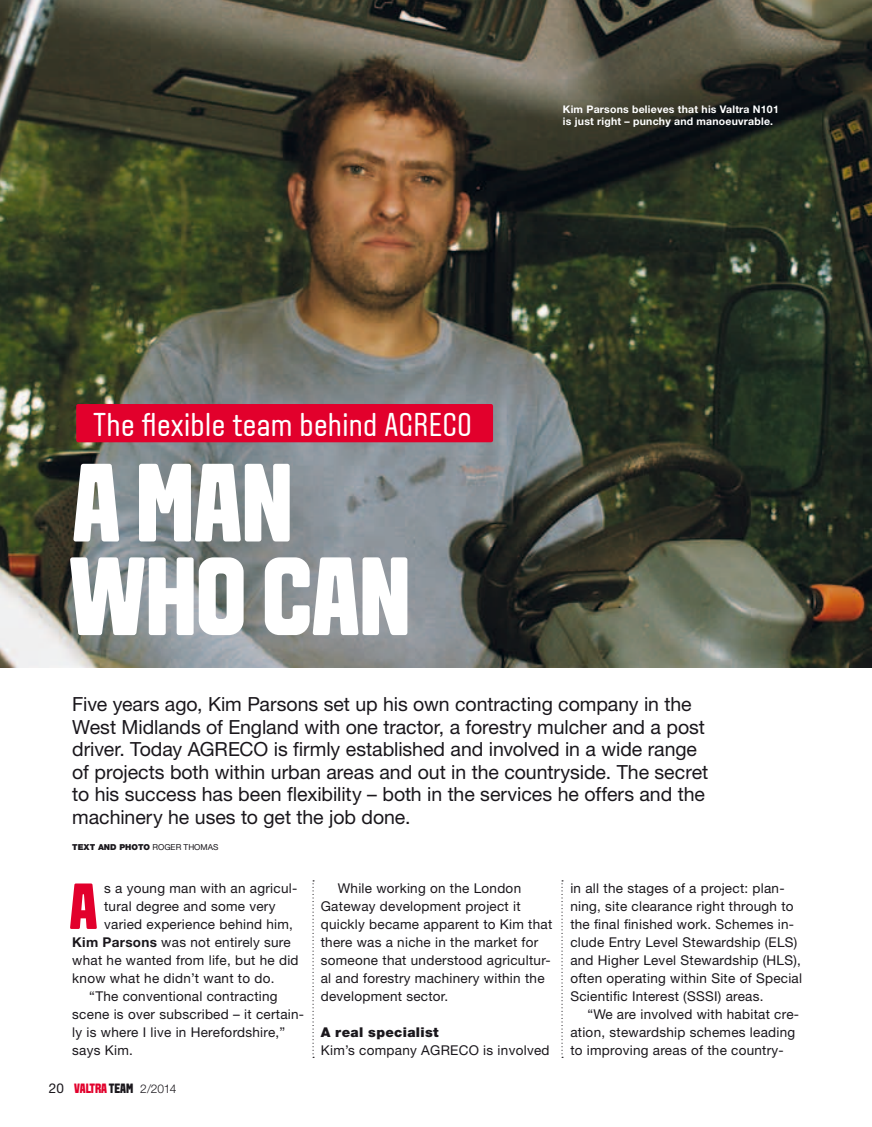
<style>
.page{position:relative;width:872px;height:1127px;background:#fff}
.page>*{position:absolute;margin:0;border:0;box-sizing:border-box;transform-origin:0 0}
.t1{font:800 111px/93.6px "VALTRA Aveny T";color:#fff}
.t2{font:800 64.95px "VALTRA Aveny T";color:#e2002c}
.t3{font:33px "VALTRA Aveny T";letter-spacing:.01em;color:#fff}
.t4{font:19.5px/22.5px "Helvetica Neue LT Std";letter-spacing:-.005em;color:#1a171c}
.t5{font:13.5px/18px "Helvetica Neue LT Std";letter-spacing:.02em;color:#1a171c}
.t6{font:800 13.5px "VALTRA Aveny T";letter-spacing:-.02em;color:#e2002c}
.t7{font:900 13.5px "Helvetica Neue LT Std";letter-spacing:.02em;color:#1a171c}
.t8{font:700 10.5px/12px "Helvetica Neue LT Std";letter-spacing:.02em;color:#fff}
.t9{font:900 8.25px "Helvetica Neue LT Std";color:#1a171c}
.s1{font-weight:400}
.s2{font-weight:700}
.s3{font-family:"Helvetica Neue LT Std";font-weight:400;color:#1a171c}
.s4{color:#1a171c}
.s5{font-family:"Helvetica Neue LT Std";font-weight:300;font-size:12px;color:#1a171c}
</style>
<div class="page">
<img style="left:0;top:0;width:872px;height:668px">
<svg style="left:312px;top:880px;width:2px;height:178px"></svg>
<svg style="left:561px;top:880px;width:2px;height:178px"></svg>
<div style="left:76px;top:404px;width:417px;height:38px;background:#e2002c;border-radius:2px"></div>
<p class="t8" style="left:563px;top:103px;width:217px">Kim Parsons believes that his Valtra N101 is just right – punchy and manoeuvrable.</p>
<h3 class="t3" style="left:93px;top:403px;width:380px">The flexible team behind AGRECO</h3>
<h1 class="t1" style="left:69px;top:459px;width:344px">A MA N<br>WHO CAN</h1>
<p class="t4" style="left:72px;top:693px;width:637px">Five years ago, Kim Parsons set up his own contracting company in the West Midlands of England with one tractor, a forestry mulcher and a post driver. Today AGRECO is firmly established and involved in a wide range of projects both within urban areas and out in the countryside. The secret to his success has been flexibility – both in the services he offers and the machinery he uses to get the job done.</p>
<p class="t9" style="left:72px;top:841px;width:146px">text and photo <span class="s1">rog er th omas</span></p>
<h2 class="t2" style="left:69px;top:870px;width:30px">A</h2>
<p class="t5" style="left:104px;top:879px;width:195px">s a young man with an agricul-</p>
<p class="t5" style="left:104px;top:897px;width:173px">tural degree and some very</p>
<p class="t5" style="left:104px;top:915px;width:190px">varied experience behind him,</p>
<p class="t5" style="left:72px;top:933px;width:220px"><span class="s2">Kim Parsons</span> was not entirely sure</p>
<p class="t5" style="left:72px;top:951px;width:228px">what he wanted from life, but he did</p>
<p class="t5" style="left:72px;top:969px;width:204px">know what he didn’t want to do.</p>
<p class="t5" style="left:89px;top:987px;width:190px">“The conventional contracting</p>
<p class="t5" style="left:72px;top:1005px;width:233px">scene is over subscribed – it certain-</p>
<p class="t5" style="left:72px;top:1023px;width:214px">ly is where I live in Herefordshire,”</p>
<p class="t5" style="left:72px;top:1041px;width:62px">says Kim.</p>
<p class="t6" style="left:49px;top:1081px;width:129px"><span class="s3">20</span> VALTRA <span class="s4">TEAM</span> <span class="s5">2/2014</span></p>
<p class="t5" style="left:321px;top:879px;width:233px;text-indent:17px">While working on the London<br>Gateway development project it quickly became apparent to Kim that there was a niche in the market for someone that understood agricultur&shy;al and forestry machinery within the development sector.</p>
<p class="t7" style="left:321px;top:1024px;width:119px">A real specialist</p>
<p class="t5" style="left:321px;top:1041px;width:230px">Kim’s company AGRECO is involved</p>
<p class="t5" style="left:570px;top:879px;width:233px">in all the stages of a project: plan&shy;ning, site clearance right through to the final finished work. Schemes in&shy;clude Entry Level Stewardship (ELS) and Higher Level Stewardship (HLS), often operating within Site of Special Scientific I nterest (SSSI) areas.</p>
<p class="t5" style="left:570px;top:1005px;width:230px;text-indent:17px">“We are involved with habitat cre&shy;ation, stewardship schemes leading to improving areas of the country-</p>
</div>
